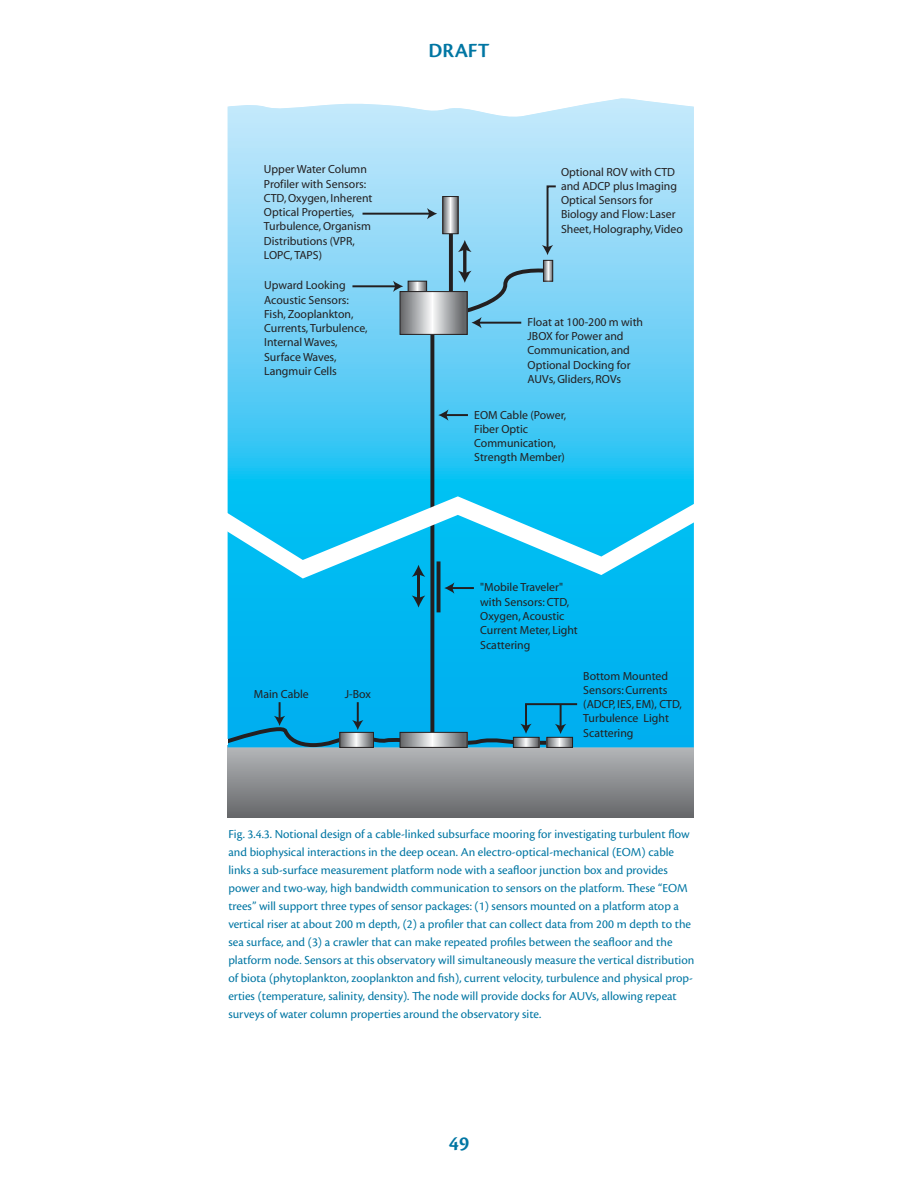
<style>
.page{position:relative;width:918px;height:1188px;background:#fff}
.page>*{position:absolute;margin:0;border:0;box-sizing:border-box;transform-origin:0 0}
.t1{font:600 21px "Cronos Pro";letter-spacing:.005em;color:#0076a3}
.t2{font:12.75px/18px "Cronos Pro";color:#0076a3}
.t3{font:11.85px/14.2px "Myriad";color:#231f20}
</style>
<div class="page">
<div style="left:228px;top:742px;width:466px;height:76px;background:linear-gradient(to bottom,#babcbf,#66676a)"></div>
<svg style="left:228px;top:98px;width:466px;height:649px"></svg>
<svg style="left:430px;top:335px;width:4px;height:367px"></svg>
<svg style="left:449px;top:234px;width:4px;height:57px"></svg>
<svg style="left:444px;top:198px;width:13px;height:34px"></svg>
<div style="left:442px;top:196px;width:17px;height:38px;border:1px solid #231f20"></div>
<svg style="left:410px;top:283px;width:15px;height:7px"></svg>
<div style="left:408px;top:281px;width:19px;height:11px;border:1px solid #231f20"></div>
<svg style="left:545px;top:262px;width:6px;height:5px"></svg>
<div style="left:543px;top:260px;width:10px;height:22px;border:1px solid #231f20"></div>
<svg style="left:402px;top:293px;width:64px;height:40px"></svg>
<div style="left:400px;top:291px;width:68px;height:44px;border:1px solid #231f20"></div>
<svg style="left:458px;top:240px;width:14px;height:12px"></svg>
<hr style="left:463px;top:246px;width:3px;height:28px;background:#231f20">
<hr style="left:363px;top:213px;width:67px;height:2px;background:#231f20">
<svg style="left:427px;top:208px;width:10px;height:11px"></svg>
<svg style="left:542px;top:184px;width:16px;height:71px"></svg>
<hr style="left:352px;top:285px;width:44px;height:2px;background:#231f20">
<svg style="left:393px;top:281px;width:10px;height:11px"></svg>
<svg style="left:456px;top:267px;width:96px;height:61px"></svg>
<hr style="left:445px;top:414px;width:23px;height:2px;background:#231f20">
<svg style="left:438px;top:409px;width:10px;height:12px"></svg>
<svg style="left:227px;top:496px;width:467px;height:112px"></svg>
<svg style="left:437px;top:561px;width:4px;height:51px"></svg>
<svg style="left:227px;top:702px;width:352px;height:47px"></svg>
<h1 class="t1" style="left:429px;top:42px;width:62px">DRAFT</h1>
<p class="t3" style="left:264px;top:163px;width:110px">Upper Water Column<br>Profiler with Sensors:<br>CTD, Oxygen, Inherent<br>Optical Properties,<br>Turbulence, Organism<br>Distributions (VPR,<br>LOPC, TAPS)</p>
<p class="t3" style="left:561px;top:165px;width:123px">Optional ROV with CTD and ADCP plus Imaging<br>Optical Sensors for<br>Biology and Flow: Laser<br>Sheet, Holography, Video</p>
<p class="t3" style="left:264px;top:279px;width:105px">Upward Looking<br>Acoustic Sensors:<br>Fish, Zooplankton,<br>Currents, Turbulence,<br>Internal Waves,<br>Surface Waves,<br>Langmuir Cells</p>
<p class="t3" style="left:528px;top:316px;width:117px">Float at 100-200 m with<br>JBOX for Power and<br>Communication, and<br>Optional Docking for<br>AUVs, Gliders, ROVs</p>
<p class="t3" style="left:474px;top:408px;width:94px">EOM Cable (Power,<br>Fiber Optic<br>Communication,<br>Strength Member)</p>
<p class="t3" style="left:254px;top:688px;width:56px">Main Cable</p>
<p class="t3" style="left:345px;top:688px;width:28px">J-Box</p>
<p class="t3" style="left:480px;top:581px;width:99px">"Mobile Traveler" with Sensors: CTD,<br>Oxygen, Acoustic<br>Current Meter, Light<br>Scattering</p>
<p class="t3" style="left:583px;top:669px;width:100px">Bottom Mounted<br>Sensors: Currents (ADCP, IES, EM), CTD,<br>Turbulence Light<br>Scattering</p>
<p class="t2" style="left:228px;top:826px;width:468px">Fig. 3.4.3. Notional design of a cable-linked subsurface mooring for investigating turbulent flow and biophysical interactions in the deep ocean. An electro-optical-mechanical (EOM) cable links a sub-surface measurement platform node with a seafloor junction box and provides power and two-way, high bandwidth communication to sensors on the platform. These “EOM trees” will support three types of sensor packages: (1) sensors mounted on a platform atop a vertical riser at about 200 m depth, (2) a profiler that can collect data from 200 m depth to the sea surface, and (3) a crawler that can make repeated profiles between the seafloor and the platform node. Sensors at this observatory will simultaneously measure the vertical distribution of biota (phytoplankton, zooplankton and fish), current velocity, turbulence and physical prop&shy;erties (temperature, salinity, density). The node will provide docks for AUVs, allowing repeat surveys of water column properties around the observatory site.</p>
<h1 class="t1" style="left:449px;top:1135px;width:22px">49</h1>
</div>
